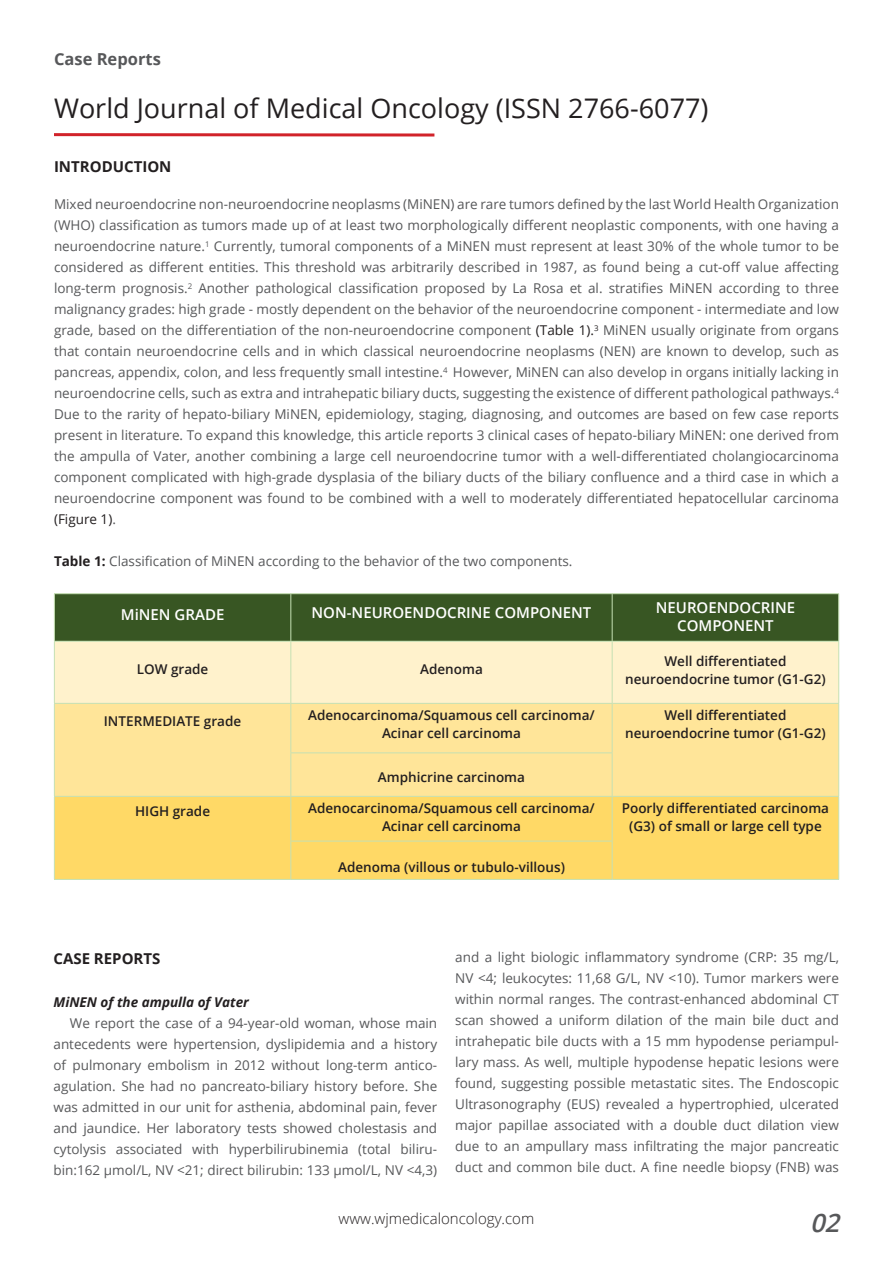
<style>
.page{position:relative;width:893px;height:1263px;background:#fff}
.page>*{position:absolute;margin:0;border:0;box-sizing:border-box;transform-origin:0 0}
.t1{font:27px "Open Sans";color:#231f20}
.t2{font:italic 600 25.5px "Open Sans";color:#57585a}
.t3{font:700 16.5px "Open Sans";color:#57585a}
.t4{font:600 15px/18px "Open Sans";color:#fff;text-align:center}
.t5{font:300 15px "Open Sans";color:#231f20}
.t6{font:700 15px "Open Sans";color:#231f20}
.t7{font:13.5px/21px "Open Sans";color:#57585a;text-align:justify}
.t8{font:600 13.5px/18px "Open Sans";color:#231f20;text-align:center}
.t9{font:italic 700 13.5px "Open Sans";color:#231f20}
.s1{color:#231f20}
.s2{font-weight:700;color:#231f20}
</style>
<div class="page">
<svg style="left:54px;top:133px;width:380px;height:4px;background:#dc595e"></svg>
<div style="left:55px;top:594px;width:783px;height:47px;background:#385623"></div>
<div style="left:55px;top:642px;width:783px;height:61px;background:#fff2cc"></div>
<div style="left:55px;top:704px;width:783px;height:92px;background:#ffe599"></div>
<div style="left:55px;top:797px;width:783px;height:82px;background:#ffd966"></div>
<hr style="left:54px;top:593px;width:237px;height:1px;background:#c5e0b3">
<hr style="left:291px;top:593px;width:321px;height:1px;background:#c5e0b3">
<hr style="left:612px;top:593px;width:227px;height:1px;background:#c5e0b3">
<hr style="left:54px;top:641px;width:237px;height:1px;background:#c5e0b3">
<hr style="left:291px;top:641px;width:321px;height:1px;background:#c5e0b3">
<hr style="left:612px;top:641px;width:227px;height:1px;background:#c5e0b3">
<hr style="left:54px;top:703px;width:237px;height:1px;background:#c5e0b3">
<hr style="left:291px;top:703px;width:321px;height:1px;background:#c5e0b3">
<hr style="left:612px;top:703px;width:227px;height:1px;background:#c5e0b3">
<hr style="left:290px;top:752px;width:322px;height:1px;background:#c5e0b3">
<hr style="left:54px;top:796px;width:237px;height:1px;background:#c5e0b3">
<hr style="left:291px;top:796px;width:321px;height:1px;background:#c5e0b3">
<hr style="left:612px;top:796px;width:227px;height:1px;background:#c5e0b3">
<hr style="left:290px;top:841px;width:322px;height:1px;background:#c5e0b3">
<hr style="left:54px;top:879px;width:237px;height:1px;background:#c5e0b3">
<hr style="left:291px;top:879px;width:321px;height:1px;background:#c5e0b3">
<hr style="left:612px;top:879px;width:227px;height:1px;background:#c5e0b3">
<hr style="left:54px;top:594px;width:1px;height:47px;background:#c5e0b3">
<hr style="left:54px;top:642px;width:1px;height:61px;background:#c5e0b3">
<hr style="left:54px;top:704px;width:1px;height:49px;background:#c5e0b3">
<hr style="left:54px;top:753px;width:1px;height:43px;background:#c5e0b3">
<hr style="left:54px;top:797px;width:1px;height:44px;background:#c5e0b3">
<hr style="left:54px;top:841px;width:1px;height:38px;background:#c5e0b3">
<hr style="left:290px;top:594px;width:1px;height:47px;background:#c5e0b3">
<hr style="left:612px;top:594px;width:1px;height:47px;background:#c5e0b3">
<hr style="left:838px;top:594px;width:1px;height:47px;background:#c5e0b3">
<hr style="left:290px;top:642px;width:1px;height:61px;background:#c5e0b3">
<hr style="left:612px;top:642px;width:1px;height:61px;background:#c5e0b3">
<hr style="left:838px;top:642px;width:1px;height:61px;background:#c5e0b3">
<hr style="left:290px;top:704px;width:1px;height:48px;background:#c5e0b3">
<hr style="left:612px;top:704px;width:1px;height:48px;background:#c5e0b3">
<hr style="left:838px;top:704px;width:1px;height:49px;background:#c5e0b3">
<hr style="left:290px;top:753px;width:1px;height:43px;background:#c5e0b3">
<hr style="left:612px;top:753px;width:1px;height:43px;background:#c5e0b3">
<hr style="left:838px;top:753px;width:1px;height:43px;background:#c5e0b3">
<hr style="left:290px;top:797px;width:1px;height:44px;background:#c5e0b3">
<hr style="left:612px;top:797px;width:1px;height:44px;background:#c5e0b3">
<hr style="left:838px;top:797px;width:1px;height:44px;background:#c5e0b3">
<hr style="left:838px;top:841px;width:1px;height:38px;background:#c5e0b3">
<hr style="left:290px;top:841px;width:1px;height:38px;background:#c5e0b3">
<hr style="left:612px;top:841px;width:1px;height:38px;background:#c5e0b3">
<p class="t3" style="left:54px;top:47px;width:108px">Case Reports</p>
<p class="t1" style="left:54px;top:90px;width:656px">World Journal of Medical Oncology (ISSN 2766-6077)</p>
<p class="t6" style="left:54px;top:156px;width:119px">INTRODUCTION</p>
<p class="t7" style="left:54px;top:194px;width:786px">Mixed neuroendocrine non-neuroendocrine neoplasms (MiNEN) are rare tumors defined by the last World Health Organization (WHO) classification as tumors made up of at least two morphologically different neoplastic components, with one having a neuroendocrine nature.<sup>1</sup> Currently, tumoral components of a MiNEN must represent at least 30% of the whole tumor to be considered as different entities. This threshold was arbitrarily described in 1987, as found being a cut-off value affecting long-term prognosis.<sup>2</sup> Another pathological classification proposed by La Rosa et al. stratifies MiNEN according to three malignancy grades: high grade - mostly dependent on the behavior of the neuroendocrine component - intermediate and low grade, based on the differentiation of the non-neuroendocrine component <span class="s1">(Table 1).</span><sup>3</sup> MiNEN usually originate from organs that contain neuroendocrine cells and in which classical neuroendocrine neoplasms (NEN) are known to develop, such as pancreas, appendix, colon, and less frequently small intestine.<sup>4</sup> However, MiNEN can also develop in organs initially lacking in neuroendocrine cells, such as extra and intrahepatic biliary ducts, suggesting the existence of different pathological pathways.<sup>4</sup></p>
<p class="t7" style="left:54px;top:404px;width:786px">Due to the rarity of hepato-biliary MiNEN, epidemiology, staging, diagnosing, and outcomes are based on few case reports present in literature. To expand this knowledge, this article reports 3 clinical cases of hepato-biliary MiNEN: one derived from the ampulla of Vater, another combining a large cell neuroendocrine tumor with a well-differentiated cholangiocarcinoma component complicated with high-grade dysplasia of the biliary ducts of the biliary confluence and a third case in which a neuroendocrine component was found to be combined with a well to moderately differentiated hepatocellular carcinoma <span class="s1">(Figure 1)</span>.</p>
<p class="t7" style="left:54px;top:551px;width:520px"><span class="s2">Table 1:</span> Classification of MiNEN according to the behavior of the two components.</p>
<p class="t4" style="left:121px;top:605px;width:105px">MiNEN GRADE</p>
<p class="t4" style="left:311px;top:603px;width:281px">NON-NEUROENDOCRINE COMPONENT</p>
<p class="t4" style="left:656px;top:598px;width:141px">NEUROENDOCRINE<br>COMPONENT</p>
<p class="t8" style="left:137px;top:659px;width:73px">LOW grade</p>
<p class="t8" style="left:420px;top:659px;width:64px">Adenoma</p>
<p class="t8" style="left:625px;top:652px;width:202px">Well differentiated neuroendocrine tumor (G1-G2)</p>
<p class="t8" style="left:104px;top:712px;width:139px">INTERMEDIATE grade</p>
<p class="t8" style="left:308px;top:706px;width:288px">Adenocarcinoma/Squamous cell carcinoma/<br>Acinar cell carcinoma</p>
<p class="t8" style="left:625px;top:706px;width:202px">Well differentiated neuroendocrine tumor (G1-G2)</p>
<p class="t8" style="left:378px;top:767px;width:149px">Amphicrine carcinoma</p>
<p class="t8" style="left:135px;top:802px;width:77px">HIGH grade</p>
<p class="t8" style="left:308px;top:799px;width:288px">Adenocarcinoma/Squamous cell carcinoma/<br>Acinar cell carcinoma</p>
<p class="t8" style="left:622px;top:799px;width:209px">Poorly differentiated carcinoma (G3) of small or large cell type</p>
<p class="t8" style="left:338px;top:857px;width:228px">Adenoma (villous or tubulo-villous)</p>
<p class="t7" style="left:455px;top:946px;width:385px">and a light biologic inflammatory syndrome (CRP: 35 mg/L, NV &lt;4; leukocytes: 11,68 G/L, NV &lt;10). Tumor markers were within normal ranges. The contrast-enhanced abdominal CT scan showed a uniform dilation of the main bile duct and intrahepatic bile ducts with a 15 mm hypodense periampul&shy;lary mass. As well, multiple hypodense hepatic lesions were found, suggesting possible metastatic sites. The Endoscopic Ultrasonography (EUS) revealed a hypertrophied, ulcerated major papillae associated with a double duct dilation view due to an ampullary mass infiltrating the major pancreatic duct and common bile duct. A fine needle biopsy (FNB) was</p>
<p class="t5" style="left:338px;top:1208px;width:197px">www.wjmedicaloncology.com</p>
<p class="t2" style="left:810px;top:1205px;width:38px">02</p>
<p class="t6" style="left:53px;top:948px;width:108px">CASE REPORTS</p>
<p class="t9" style="left:53px;top:992px;width:197px">MiNEN of the ampulla of Vater</p>
<p class="t7" style="left:53px;top:1012px;width:385px;text-indent:16px">We report the case of a 94-year-old woman, whose main antecedents were hypertension, dyslipidemia and a history of pulmonary embolism in 2012 without long-term antico&shy;agulation. She had no pancreato-biliary history before. She was admitted in our unit for asthenia, abdominal pain, fever and jaundice. Her laboratory tests showed cholestasis and cytolysis associated with hyperbilirubinemia (total biliru&shy;bin:162 µmol/L, NV &lt;21; direct bilirubin: 133 µmol/L, NV &lt;4,3)</p>
</div>
